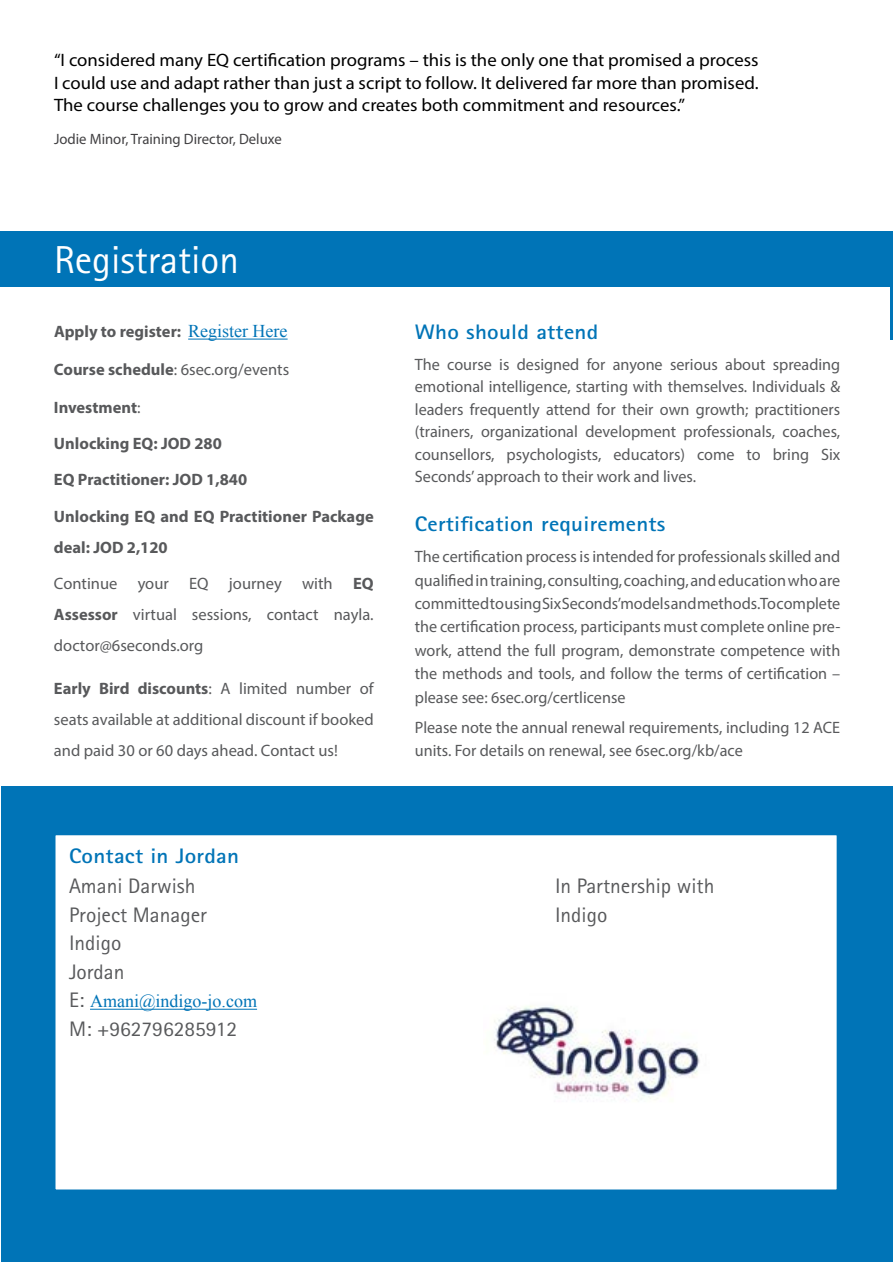
<style>
.page{position:relative;width:893px;height:1263px;background:#fff}
.page>*{position:absolute;margin:0;border:0;box-sizing:border-box;transform-origin:0 0}
.t1{font:39px "Rotis Sans Serif Std";color:#fff}
.t2{font:21px/28.5px "Rotis Sans Serif Std";color:#58595b}
.t3{font:700 21px "Rotis Sans Serif Std";letter-spacing:.01em;color:#0074b7;scale:1.1 1}
.t4{font:18px/22.5px "Myriad Pro";color:#000;text-align:justify;scale:1.04 1}
.t5{font:18px "Times New Roman";color:#0074b7}
.t6{font:16.5px/23.4px "Myriad Pro";color:#58595b;text-align:justify}
.t7{font:700 16.5px/30.9px "Myriad Pro";color:#58595b}
.t8{font:15px "Myriad Pro";color:#414042}
.s1{font-family:"Times New Roman";font-weight:400;font-size:18px;color:#0074b7}
.s2{font-weight:700}
.s3{font-weight:400}
.s4{font-family:"Rotis Sans Serif Std";font-size:21px;color:#58595b}
</style>
<div class="page">
<div style="left:2px;top:786px;width:891px;height:475px;background:#0074b7"></div>
<div style="left:0;top:231px;width:893px;height:56px;background:#0074b7"></div>
<hr style="left:188px;top:339px;width:100px;height:1px;background:#0074b7">
<div style="left:55px;top:834px;width:782px;height:356px;background:#fff"></div>
<hr style="left:90px;top:1009px;width:167px;height:1px;background:#0074b7">
<div style="left:54px;top:834px;width:784px;height:357px;border:2px solid #0074b7"></div>
<hr style="left:890px;top:284px;width:3px;height:55px;background:#0074b7">
<img style="left:494px;top:1005px;width:206px;height:95px">
<p class="t4" style="left:54px;top:49px;width:679px">“I considered many EQ certification programs – this is the only one that promised a process I could use and adapt rather than just a script to follow. It delivered far more than promised.<br>The course challenges you to grow and creates both commitment and resources.”</p>
<p class="t8" style="left:54px;top:130px;width:229px">Jodie Minor, Training Director, Deluxe</p>
<h1 class="t1" style="left:54px;top:236px;width:186px">Registration</h1>
<p class="t7" style="left:54px;top:316px;width:235px">Apply to register: <span class="s1">Register Here</span></p>
<p class="t6" style="left:54px;top:357px;width:237px"><span class="s2">Course schedule</span>: 6sec.org/events</p>
<p class="t7" style="left:54px;top:391px;width:88px">Investment<span class="s3">:</span></p>
<p class="t7" style="left:54px;top:427px;width:169px">Unlocking EQ: JOD 280</p>
<p class="t7" style="left:54px;top:464px;width:195px">EQ Practitioner: JOD 1,840</p>
<p class="t7" style="left:54px;top:500px;width:321px">Unlocking EQ and EQ Practitioner Package deal: JOD 2,120</p>
<p class="t6" style="left:54px;top:568px;width:321px;line-height:30.9px">Continue your EQ journey with <span class="s2">EQ Assessor</span> virtual sessions, contact nayla. doctor@6seconds.org</p>
<p class="t6" style="left:54px;top:673px;width:321px;line-height:30.9px"><span class="s2">Early Bird discounts</span>: A limited number of seats available at additional discount if booked and paid 30 or 60 days ahead. Contact us!</p>
<p class="t3" style="left:415px;top:319px;width:168px">Who should attend</p>
<p class="t6" style="left:415px;top:353px;width:427px;line-height:22.5px">The course is designed for anyone serious about spreading emotional intelligence, starting with themselves. Individuals &amp; leaders frequently attend for their own growth; practitioners (trainers, organizational development professionals, coaches, counsellors, psychologists, educators) come to bring Six Seconds’ approach to their work and lives.</p>
<p class="t3" style="left:415px;top:510px;width:229px">Certification requirements</p>
<p class="t6" style="left:415px;top:545px;width:427px">The certification process is intended for professionals skilled and qualified in training, consulting, coaching, and education who are committed to using Six Seconds’models and methods. To complete the certification process, participants must complete online pre&shy;work, attend the full program, demonstrate competence with the methods and tools, and follow the terms of certification – please see: 6sec.org/certlicense</p>
<p class="t6" style="left:415px;top:715px;width:427px">Please note the annual renewal requirements, including 12 ACE units. For details on renewal, see 6sec.org/kb/ace</p>
<p class="t3" style="left:69px;top:843px;width:156px">Contact in Jordan</p>
<p class="t2" style="left:69px;top:872px;width:128px">Amani Darwish</p>
<p class="t2" style="left:555px;top:872px;width:161px">In Partnership with</p>
<p class="t2" style="left:69px;top:900px;width:139px">Project Manager</p>
<p class="t2" style="left:555px;top:900px;width:54px">Indigo</p>
<p class="t2" style="left:69px;top:929px;width:57px">Indigo<br>Jordan</p>
<p class="t5" style="left:69px;top:989px;width:190px"><span class="s4">E:</span> Amani@indigo-jo.com</p>
<p class="t2" style="left:69px;top:1014px;width:170px">M: +962796285912</p>
</div>
